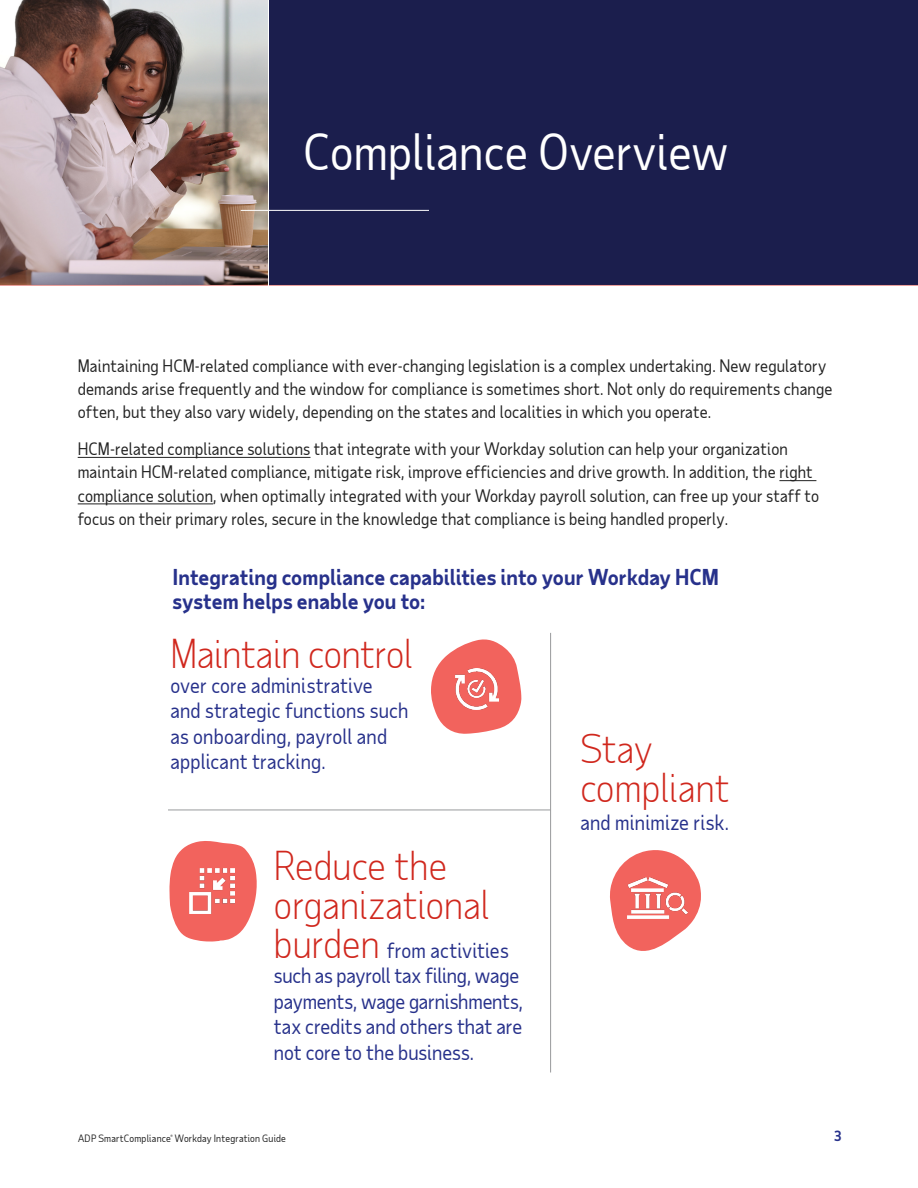
<style>
.page{position:relative;width:918px;height:1188px;background:#fff}
.page>*{position:absolute;margin:0;border:0;box-sizing:border-box;transform-origin:0 0}
.t1{font:48px "Taub Sans";letter-spacing:.005em;color:#fff}
.t2{font:300 39px/39px "Taub Sans";letter-spacing:-.005em;color:#d0271d}
.t3{font:700 21px/24px "Taub Sans";color:#27318b}
.t4{font:20.25px/25.5px "Taub Sans";color:#27318b}
.t5{font:16.5px/23.2px "Taub Sans";letter-spacing:.01em;color:#222}
.t6{font:700 13.5px "Taub Sans";color:#27318b}
.t7{font:9.75px "Taub Sans";letter-spacing:.025em;color:#222}
.s1{font-weight:300;font-size:39px;color:#d0271d}
</style>
<div class="page">
<div style="left:0;top:0;width:918px;height:285px;background:#1b1e4d"></div>
<img style="left:0;top:0;width:268px;height:285px">
<hr style="left:78px;top:457px;width:232px;height:1px;background:#222">
<hr style="left:779px;top:480px;width:37px;height:1px;background:#222">
<hr style="left:78px;top:503px;width:135px;height:1px;background:#222">
<hr style="left:550px;top:633px;width:1px;height:439px;background:#989a9c">
<hr style="left:168px;top:810px;width:382px;height:1px;background:#989a9c">
<svg style="left:431px;top:639px;width:90px;height:95px"></svg>
<svg style="left:169px;top:841px;width:88px;height:101px"></svg>
<svg style="left:610px;top:850px;width:91px;height:101px"></svg>
<img style="left:455px;top:668px;width:44px;height:42px">
<img style="left:628px;top:877px;width:59px;height:42px">
<img style="left:189px;top:868px;width:46px;height:46px">
<hr style="left:0;top:285px;width:918px;height:1px;background:#d0271d">
<hr style="left:241px;top:210px;width:188px;height:1px;background:#fff">
<hr style="left:268px;top:0;width:1px;height:294px;background:#fff">
<h1 class="t1" style="left:303px;top:121px;width:427px">Compliance Overview</h1>
<p class="t5" style="left:78px;top:354px;width:756px">Maintaining HCM-related compliance with ever-changing legislation is a complex undertaking. New regulatory demands arise frequently and the window for compliance is sometimes short. Not only do requirements change often, but they also vary widely, depending on the states and localities in which you operate.</p>
<p class="t5" style="left:78px;top:437px;width:743px">HCM-related compliance solutions that integrate with your Workday solution can help your organization maintain HCM-related compliance, mitigate risk, improve efficiencies and drive growth. In addition, the right compliance solution, when optimally integrated with your Workday payroll solution, can free up your staff to focus on their primary roles, secure in the knowledge that compliance is being handled properly.</p>
<p class="t3" style="left:172px;top:564px;width:548px">Integrating compliance capabilities into your Workday HCM system helps enable you to:</p>
<h2 class="t2" style="left:170px;top:633px;width:244px">Maintain control</h2>
<p class="t4" style="left:170px;top:672px;width:239px">over core administrative<br>and strategic functions such as onboarding, payroll and applicant tracking.</p>
<h2 class="t2" style="left:580px;top:728px;width:151px">Stay compliant</h2>
<p class="t4" style="left:580px;top:809px;width:150px">and minimize risk.</p>
<h2 class="t2" style="left:274px;top:845px;width:217px">Reduce the organizational</h2>
<p class="t4" style="left:274px;top:937px;width:251px"><span class="s1">burden</span> from activities such as payroll tax filing, wage payments, wage garnishments, tax credits and others that are not core to the business.</p>
<p class="t7" style="left:78px;top:1132px;width:210px">ADP SmartCompliance<sup>®</sup> Workday Integration Guide</p>
<p class="t6" style="left:834px;top:1127px;width:9px">3</p>
</div>
